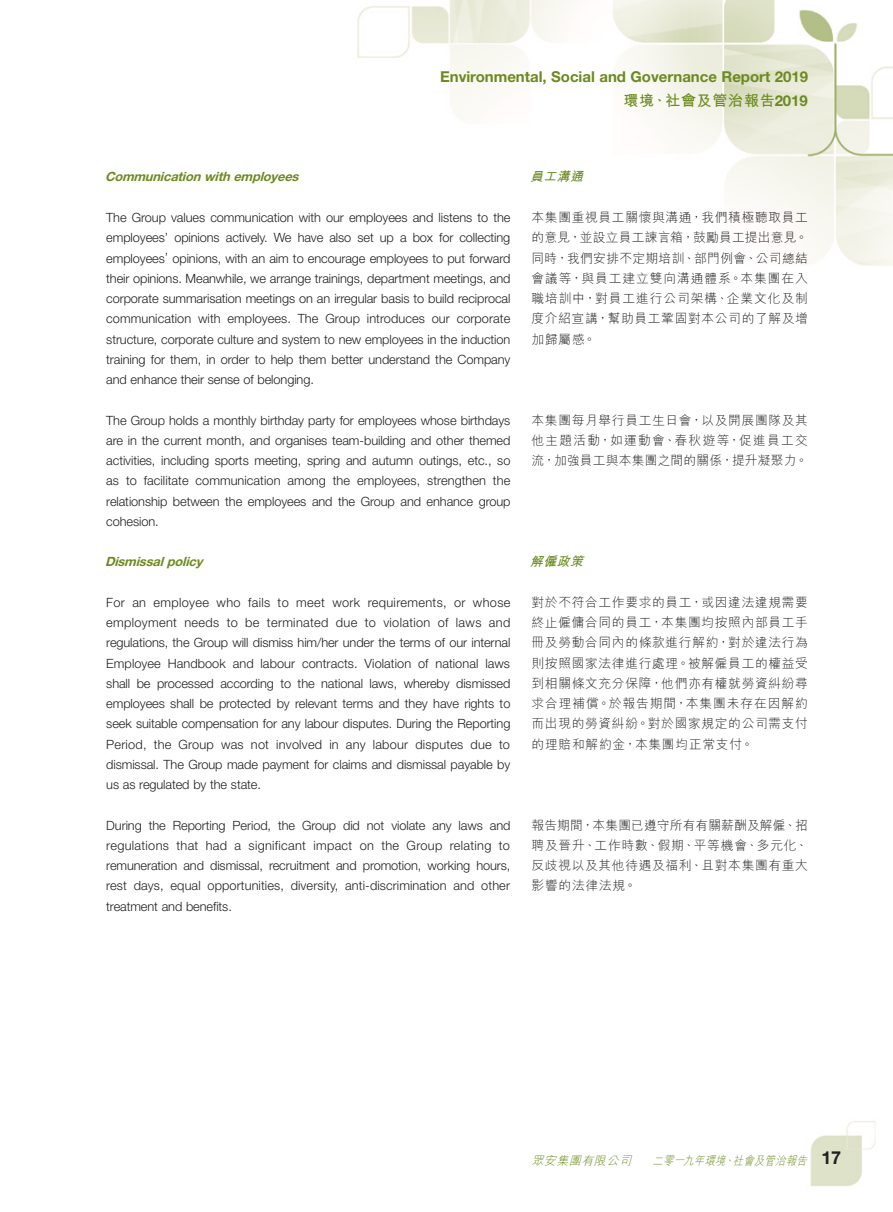
<style>
.page{position:relative;width:893px;height:1212px;background:#fff}
.page>*{position:absolute;margin:0;border:0;box-sizing:border-box;transform-origin:0 0}
.t1{font:700 15px "Helvetica Neue LT Std";color:#6c8a1f}
.t2{font:700 15px "M Hei HK";letter-spacing:.05em;color:#6c8a1f}
.Body_Text{font:300 12.75px/20.2px "Helvetica Neue LT Std";letter-spacing:-.005em;color:#231f20;text-align:justify}
.C_Body_Text{font:300 12.75px/20.2px "M Hei HK";letter-spacing:.05em;color:#231f20;text-align:justify}
.Heading_3{font:italic 700 12.75px "Helvetica Neue LT Std";color:#6c8a1f}
.C_Heading_3{font:italic 700 12.75px "M Hei HK";color:#6c8a1f}
.t3{font:italic 300 12px "M Hei HK";color:#6c8a1f;scale:.85 1}
.t4{font:italic 300 12px "M Hei HK";color:#6c8a1f}
.s1{font-family:"Helvetica Neue LT Std"}
.s2{font-family:"Helvetica Neue LT Std";font-weight:700;font-style:normal;font-size:18px;color:#231f20}
</style>
<div class="page">
<img style="left:357px;top:0;width:536px;height:1187px">
<p class="t1" style="left:440px;top:67px;width:369px">Environmental, Social and Governance Report 2019</p>
<p class="t2" style="left:623px;top:89px;width:186px">環境、社會及管治報告<span class="s1">2019</span></p>
<p class="Heading_3" style="left:105px;top:169px;width:199px">Communicationwithemployees</p>
<p class="Body_Text" style="left:106px;top:207px;width:406px">The Group values communication with our employees and listens to the employees’ opinions actively. We have also set up a box for collecting employees’ opinions, with an aim to encourage employees to put forward their opinions. Meanwhile, we arrange trainings, department meetings, and corporate summarisation meetings on an irregular basis to build reciprocal communication with employees. The Group introduces our corporate structure, corporate culture and system to new employees in the induction training for them, in order to help them better understand the Company and enhance their sense of belonging.</p>
<p class="Body_Text" style="left:106px;top:410px;width:406px">The Group holds a monthly birthday party for employees whose birthdays are in the current month, and organises team-building and other themed activities, including sports meeting, spring and autumn outings, etc., so as to facilitate communication among the employees, strengthen the relationship between the employees and the Group and enhance group cohesion.</p>
<p class="Heading_3" style="left:105px;top:554px;width:99px">Dismissalpolicy</p>
<p class="Body_Text" style="left:106px;top:592px;width:406px">For an employee who fails to meet work requirements, or whose employment needs to be terminated due to violation of laws and regulations, the Group will dismiss him/her under the terms of our internal Employee Handbook and labour contracts. Violation of national laws shall be processed according to the national laws, whereby dismissed employees shall be protected by relevant terms and they have rights to seek suitable compensation for any labour disputes. During the Reporting Period, the Group was not involved in any labour disputes due to dismissal. The Group made payment for claims and dismissal payable by us as regulated by the state.</p>
<p class="Body_Text" style="left:106px;top:815px;width:406px">During the Reporting Period, the Group did not violate any laws and regulations that had a significant impact on the Group relating to remuneration and dismissal, recruitment and promotion, working hours, rest days, equal opportunities, diversity, anti-discrimination and other treatment and benefits.</p>
<p class="C_Heading_3" style="left:530px;top:168px;width:59px">員工溝通</p>
<p class="C_Body_Text" style="left:531px;top:207px;width:278px">本集團重視員工關懷與溝通，我們積極聽取員工的意見，並設立員工諫言箱，鼓勵員工提出意見。同時，我們安排不定期培訓、部門例會、公司總結會議等，與員工建立雙向溝通體系。本集團在入職培訓中，對員工進行公司架構、企業文化及制度介紹宣講，幫助員工鞏固對本公司的了解及增加歸屬感。</p>
<p class="C_Body_Text" style="left:531px;top:409px;width:278px">本集團每月舉行員工生日會，以及開展團隊及其他主題活動，如運動會、春秋遊等，促進員工交流，加強員工與本集團之間的關係，提升凝聚力。</p>
<p class="C_Heading_3" style="left:530px;top:552px;width:59px">解僱政策</p>
<p class="C_Body_Text" style="left:531px;top:592px;width:278px">對於不符合工作要求的員工，或因違法違規需要終止僱傭合同的員工，本集團均按照內部員工手冊及勞動合同內的條款進行解約，對於違法行為則按照國家法律進行處理。被解僱員工的權益受到相關條文充分保障，他們亦有權就勞資糾紛尋求合理補償。於報告期間，本集團未存在因解約而出現的勞資糾紛。對於國家規定的公司需支付的理賠和解約金，本集團均正常支付。</p>
<p class="C_Body_Text" style="left:531px;top:814px;width:278px">報告期間，本集團已遵守所有有關薪酬及解僱、招聘及晉升、工作時數、假期、平等機會、多元化、反歧視以及其他待遇及福利、且對本集團有重大影響的法律法規。</p>
<p class="t4" style="left:531px;top:1154px;width:104px">眾安集團有限公司</p>
<p class="t3" style="left:652px;top:1154px;width:224px">二零一九年環境、社會及管治報告 <span class="s2">1 7</span></p>
</div>
